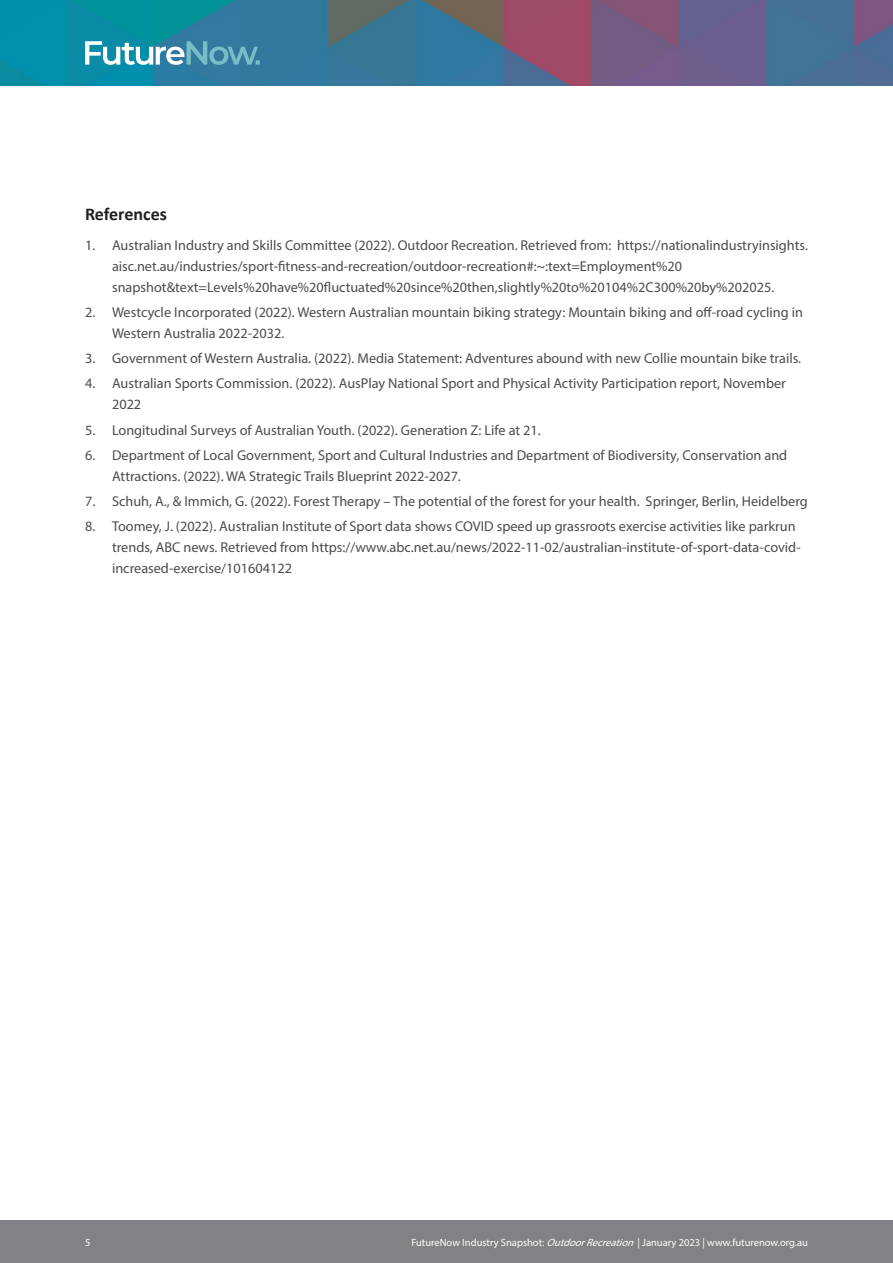
<style>
.page{position:relative;width:893px;height:1263px;background:#fff}
.page>*{position:absolute;margin:0;border:0;box-sizing:border-box;transform-origin:0 0}
.t1{font:700 18px "Calibri";color:#231f20}
.t2{font:14.25px/21px "Myriad Pro";color:#4b4c4d}
.t3{font:10.5px "Myriad Pro";color:#fff}
.s1{font-style:italic}
</style>
<div class="page">
<img style="left:0;top:0;width:893px;height:85px">
<div style="left:0;top:1220px;width:893px;height:43px;background:#808285"></div>
<svg style="left:85px;top:41px;width:175px;height:24px"></svg>
<p class="t1" style="left:85px;top:201px;width:83px">References</p>
<p class="t2" style="left:112px;top:234px;width:697px;text-indent:-27px">1. Australian Industry and Skills Committee (2022). Outdoor Recreation. Retrieved from: https://nationalindustryinsights. aisc.net.au/industries/sport-fitness-and-recreation/outdoor-recreation#:~:text=Employment%20 snapshot&amp;text=Levels%20have%20fluctuated%20since%20then,slightly%20to%20104%2C300%20by%202025.</p>
<p class="t2" style="left:112px;top:301px;width:692px;text-indent:-27px">2. Westcycle Incorporated (2022). Western Australian mountain biking strategy: Mountain biking and off-road cycling in<br>Western Australia 2022-2032.</p>
<p class="t2" style="left:85px;top:347px;width:718px">3. Government of Western Australia. (2022). Media Statement: Adventures abound with new Collie mountain bike trails.</p>
<p class="t2" style="left:112px;top:373px;width:675px;text-indent:-27px">4. Australian Sports Commission. (2022). AusPlay National Sport and Physical Activity Participation report, November<br>2022</p>
<p class="t2" style="left:85px;top:419px;width:457px">5. Longitudinal Surveys of Australian Youth. (2022). Generation Z: Life at 21.</p>
<p class="t2" style="left:112px;top:444px;width:677px;text-indent:-27px">6. Department of Local Government, Sport and Cultural Industries and Department of Biodiversity, Conservation and<br>Attractions. (2022). WA Strategic Trails Blueprint 2022-2027.</p>
<p class="t2" style="left:85px;top:490px;width:724px">7. Schuh, A., &amp; Immich, G. (2022). Forest Therapy – The potential of the forest for your health. Springer, Berlin, Heidelberg</p>
<p class="t2" style="left:112px;top:516px;width:690px;text-indent:-27px">8. Toomey, J. (2022). Australian Institute of Sport data shows COVID speed up grassroots exercise activities like parkrun trends, ABC news. Retrieved from https://www.abc.net.au/news/2022-11-02/australian-institute-of-sport-data-covid&shy;increased-exercise/101604122</p>
<p class="t3" style="left:85px;top:1236px;width:7px">5</p>
<p class="t3" style="left:411px;top:1236px;width:398px">FutureNow Industry Snapshot: <span class="s1">OutdoorRecreation</span>| January 2023 | www.futurenow.org.au</p>
</div>
